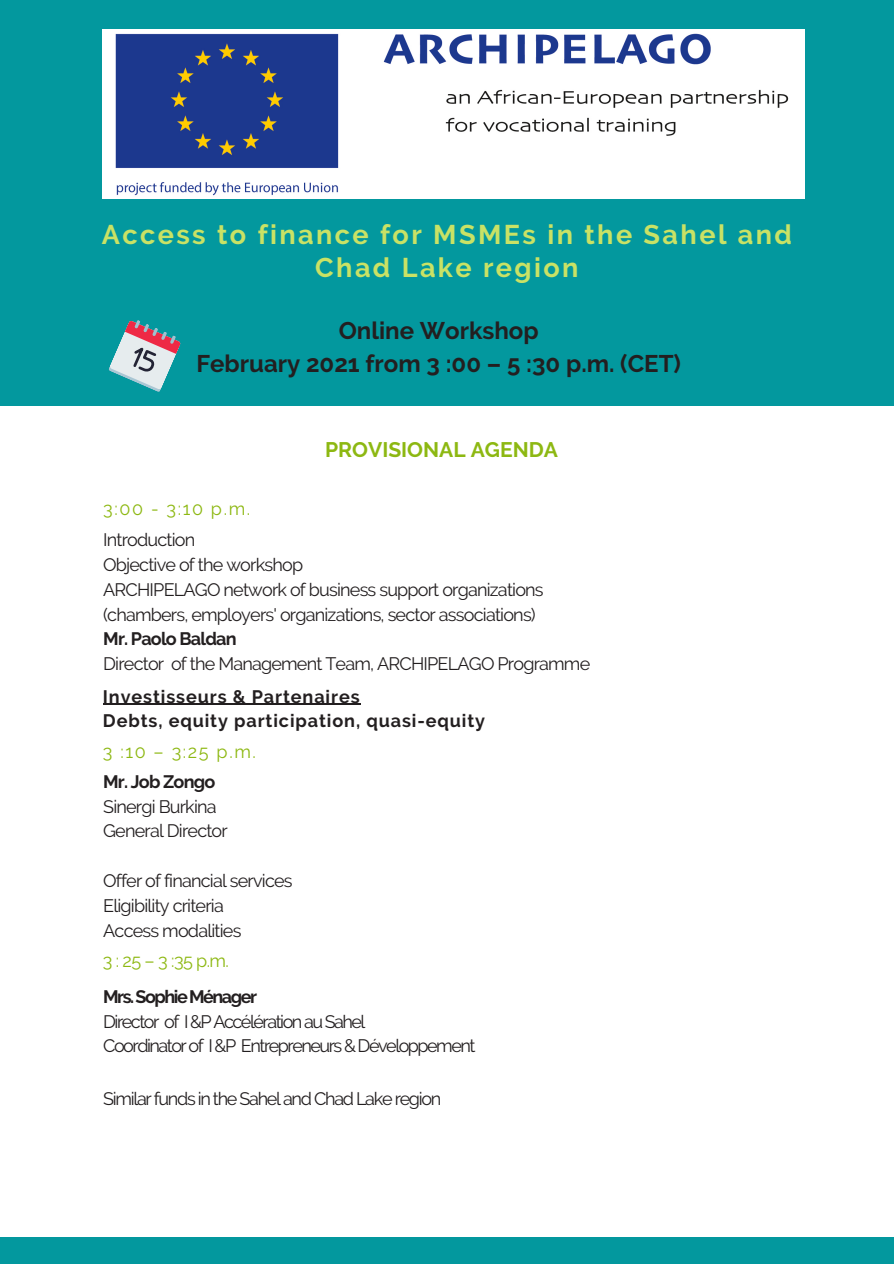
<style>
.page{position:relative;width:894px;height:1264px;background:#fff}
.page>*{position:absolute;margin:0;border:0;box-sizing:border-box;transform-origin:0 0}
.t1{font:700 27px/33.8px "Raleway";letter-spacing:.09em;color:#c9e265;text-align:center}
.t2{font:700 24px "Raleway";color:#231f20}
.t3{font:700 21px "Raleway";color:#8db812}
.t4{font:18px "Raleway";letter-spacing:-.045em;color:#231f20}
.t5{font:18px "Raleway";letter-spacing:-.085em;color:#231f20}
.t6{font:700 18px "Raleway";letter-spacing:.05em;color:#231f20}
.t7{font:18px "Raleway";letter-spacing:.09em;color:#8db812}
.t8{font:18px "Raleway";letter-spacing:-.07em;color:#231f20}
.t9{font:700 18px "Raleway";letter-spacing:-.045em;color:#231f20}
.t10{font:700 18px "Raleway";letter-spacing:-.085em;color:#231f20}
</style>
<div class="page">
<div style="left:0;top:0;width:893px;height:1263px;background:#03989e"></div>
<div style="left:0;top:406px;width:893px;height:830px;background:#fff"></div>
<img style="left:103px;top:29px;width:701px;height:169px">
<svg style="left:109px;top:320px;width:72px;height:72px"></svg>
<hr style="left:103px;top:703px;width:257px;height:1px;background:#231f20">
<p class="t1" style="left:102px;top:217px;width:691px">Access to finance for MSMEs in the Sahel and<br>Chad Lake region</p>
<p class="t2" style="left:338px;top:316px;width:201px">Online Workshop</p>
<p class="t2" style="left:196px;top:349px;width:486px">February 2021 from 3 :00 – 5 :30 p.m. (CET)</p>
<p class="t3" style="left:325px;top:437px;width:234px">PROVISIONAL AGENDA</p>
<p class="t7" style="left:103px;top:497px;width:148px">3:00 - 3:10 p.m.</p>
<p class="t4" style="left:103px;top:529px;width:94px">Introduction</p>
<p class="t4" style="left:103px;top:554px;width:201px">Objective of the workshop</p>
<p class="t4" style="left:103px;top:579px;width:442px">ARCHIPELAGO network of business support organizations</p>
<p class="t4" style="left:103px;top:603px;width:434px">(chambers, employers' organizations, sector associations)</p>
<p class="t9" style="left:103px;top:628px;width:135px">Mr. Paolo Baldan</p>
<p class="t4" style="left:103px;top:653px;width:488px">Director of the Management Team, ARCHIPELAGO Programme</p>
<p class="t6" style="left:103px;top:685px;width:258px">Investisseurs &amp; Partenaires</p>
<p class="t6" style="left:103px;top:710px;width:383px">Debts, equity participation, quasi-equity</p>
<p class="t7" style="left:103px;top:740px;width:155px">3 :10 – 3:25 p.m.</p>
<p class="t9" style="left:103px;top:771px;width:114px">Mr. Job Zongo</p>
<p class="t4" style="left:103px;top:795px;width:115px">Sinergi Burkina</p>
<p class="t4" style="left:103px;top:820px;width:126px">General Director</p>
<p class="t4" style="left:103px;top:870px;width:191px">Offer of financial services</p>
<p class="t4" style="left:103px;top:894px;width:122px">Eligibility criteria</p>
<p class="t4" style="left:103px;top:919px;width:140px">Access modalities</p>
<p class="t7" style="left:103px;top:949px;width:127px">3 : 25 – 3 :35 p.m.</p>
<p class="t10" style="left:103px;top:985px;width:155px">Mrs. Sophie Ménager</p>
<p class="t5" style="left:103px;top:1010px;width:264px">Director of I &amp;P Accélération au Sahel</p>
<p class="t5" style="left:103px;top:1035px;width:374px">Coordinator of I &amp;P Entrepreneurs &amp; Développement</p>
<p class="t8" style="left:103px;top:1087px;width:339px">Similar funds in the Sahel and Chad Lake region</p>
</div>
